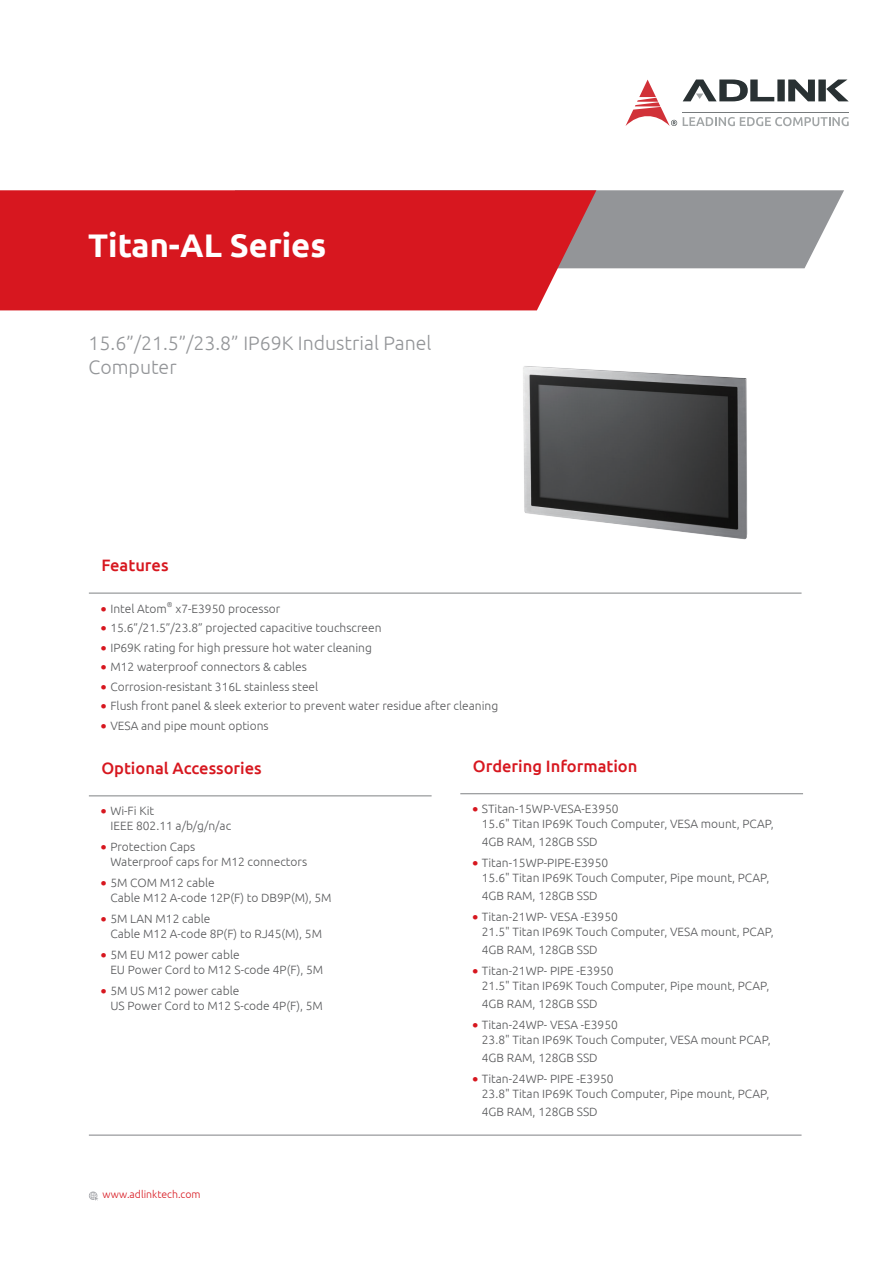
<style>
.page{position:relative;width:893px;height:1263px;background:#fff}
.page>*{position:absolute;margin:0;border:0;box-sizing:border-box;transform-origin:0 0}
.t1{font:700 32.7px "Ubuntu";color:#fff}
.t2{font:300 19.5px/23.4px "Ubuntu";color:#939598}
.t3{font:500 16.5px "Ubuntu";color:#d7171f}
.t4{font:300 12px/15px "Ubuntu";color:#57585a}
.t5{font:300 10.5px "Ubuntu";color:#d7171f}
.t6{font:300 7.05px "Ubuntu";color:#57585a}
.s1{font-family:"Microsoft Jheng Hei";font-size:18px;color:#d7171f}
</style>
<div class="page">
<hr style="left:89px;top:1135px;width:712px;height:1px;background:#808285">
<svg style="left:596px;top:190px;width:248px;height:78px;background:#9b9d9f"></svg>
<div style="left:0;top:190px;width:596px;height:120px;background:#d7171f"></div>
<svg style="left:625px;top:80px;width:52px;height:46px"></svg>
<svg style="left:683px;top:117px;width:166px;height:9px"></svg>
<svg style="left:683px;top:80px;width:165px;height:21px"></svg>
<hr style="left:683px;top:112px;width:166px;height:1px;background:#767a7c">
<svg style="left:89px;top:1191px;width:9px;height:10px"></svg>
<hr style="left:89px;top:593px;width:712px;height:1px;background:#808285">
<hr style="left:460px;top:793px;width:343px;height:1px;background:#808285">
<hr style="left:89px;top:795px;width:343px;height:1px;background:#808285">
<img style="left:523px;top:366px;width:225px;height:174px">
<p class="t1" style="left:88px;top:226px;width:240px">Titan-AL Series</p>
<p class="t2" style="left:89px;top:331px;width:344px">15.6”/21.5”/23.8” IP69K Industrial Panel<br>Computer</p>
<p class="t3" style="left:101px;top:555px;width:69px">Features</p>
<p class="t4" style="left:100px;top:601px;width:68px"><span class="s1">•</span> Intel Atom</p>
<p class="t6" style="left:167px;top:600px;width:7px">®</p>
<p class="t4" style="left:175px;top:601px;width:106px">x7-E3950 processor</p>
<p class="t4" style="left:100px;top:620px;width:283px"><span class="s1">•</span> 15.6”/21.5”/23.8” projected capacitive touchscreen</p>
<p class="t4" style="left:100px;top:640px;width:273px"><span class="s1">•</span> IP69K rating for high pressure hot water cleaning</p>
<p class="t4" style="left:100px;top:659px;width:209px"><span class="s1">•</span> M12 waterproof connectors &amp; cables</p>
<p class="t4" style="left:100px;top:679px;width:220px"><span class="s1">•</span> Corrosion-resistant 316L stainless steel</p>
<p class="t4" style="left:100px;top:698px;width:400px"><span class="s1">•</span> Flush front panel &amp; sleek exterior to prevent water residue after cleaning</p>
<p class="t4" style="left:100px;top:718px;width:170px"><span class="s1">•</span> VESA and pipe mount options</p>
<p class="t3" style="left:101px;top:757px;width:162px">Optional Accessories</p>
<p class="t3" style="left:473px;top:755px;width:166px">Ordering Information</p>
<p class="t4" style="left:110px;top:803px;width:122px;text-indent:-10px"><span class="s1">•</span> Wi-Fi Kit<br>IEEE 802.11 a/b/g/n/ac</p>
<p class="t4" style="left:110px;top:839px;width:198px;text-indent:-10px"><span class="s1">•</span> Protection Caps<br>Waterproof caps for M12 connectors</p>
<p class="t4" style="left:110px;top:875px;width:223px;text-indent:-10px"><span class="s1">•</span> 5M COM M12 cable<br>Cable M12 A-code 12P(F) to DB9P(M), 5M</p>
<p class="t4" style="left:110px;top:911px;width:213px;text-indent:-10px"><span class="s1">•</span> 5M LAN M12 cable<br>Cable M12 A-code 8P(F) to RJ45(M), 5M</p>
<p class="t4" style="left:110px;top:947px;width:214px;text-indent:-10px"><span class="s1">•</span> 5M EU M12 power cable<br>EU Power Cord to M12 S-code 4P(F), 5M</p>
<p class="t4" style="left:110px;top:983px;width:214px;text-indent:-10px"><span class="s1">•</span> 5M US M12 power cable<br>US Power Cord to M12 S-code 4P(F), 5M</p>
<p class="t5" style="left:102px;top:1188px;width:100px">www.adlinktech.com</p>
<p class="t4" style="left:482px;top:801px;width:293px;text-indent:-10px"><span class="s1">•</span> STitan-15WP-VESA-E3950<br>15.6" Titan IP69K Touch Computer, VESA mount, PCAP,</p>
<p class="t4" style="left:482px;top:834px;width:117px">4GB RAM, 128GB SSD</p>
<p class="t4" style="left:471px;top:855px;width:138px"><span class="s1">•</span> Titan-15WP-PIPE-E3950</p>
<p class="t4" style="left:482px;top:868px;width:289px;line-height:18px">15.6" Titan IP69K Touch Computer, Pipe mount, PCAP,<br>4GB RAM, 128GB SSD</p>
<p class="t4" style="left:471px;top:909px;width:148px"><span class="s1">•</span> Titan-21WP- VESA -E3950</p>
<p class="t4" style="left:482px;top:922px;width:293px;line-height:18px">21.5" Titan IP69K Touch Computer, VESA mount, PCAP,<br>4GB RAM, 128GB SSD</p>
<p class="t4" style="left:471px;top:963px;width:144px"><span class="s1">•</span> Titan-21WP- PIPE -E3950</p>
<p class="t4" style="left:482px;top:976px;width:289px;line-height:18px">21.5" Titan IP69K Touch Computer, Pipe mount, PCAP,<br>4GB RAM, 128GB SSD</p>
<p class="t4" style="left:471px;top:1017px;width:148px"><span class="s1">•</span> Titan-24WP- VESA -E3950</p>
<p class="t4" style="left:482px;top:1030px;width:290px;line-height:18px">23.8" Titan IP69K Touch Computer, VESA mount PCAP,<br>4GB RAM, 128GB SSD</p>
<p class="t4" style="left:471px;top:1071px;width:144px"><span class="s1">•</span> Titan-24WP- PIPE -E3950</p>
<p class="t4" style="left:482px;top:1084px;width:289px;line-height:18px">23.8" Titan IP69K Touch Computer, Pipe mount, PCAP,<br>4GB RAM, 128GB SSD</p>
</div>
